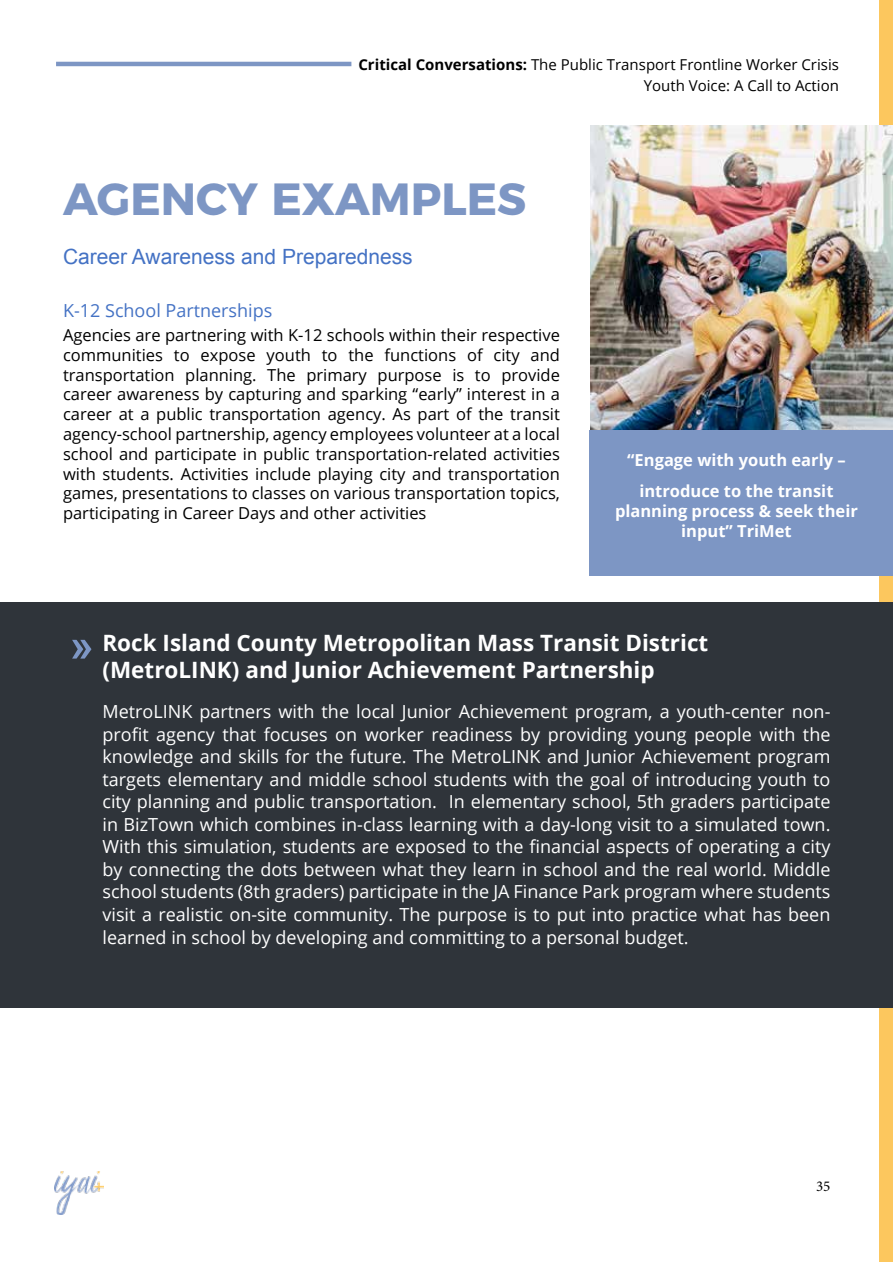
<style>
.page{position:relative;width:893px;height:1263px;background:#fff}
.page>*{position:absolute;margin:0;border:0;box-sizing:border-box;transform-origin:0 0}
.t1{font:700 45px "Montserrat";color:#7d96c4}
.t2{font:700 22.5px/27px "Open Sans";color:#fff}
.t3{font:21px "Arial";color:#4472c4}
.t4{font:18px/22.5px "Open Sans";color:#fff;text-align:justify}
.t5{font:18px "Open Sans";color:#4472c4}
.t6{font:16.5px/19.8px "Open Sans";color:#000;text-align:justify}
.t7{font:700 16.5px/31.8px "Open Sans";color:#fff;text-align:center}
.t8{font:15px/21px "Open Sans";color:#000;text-align:right}
.t9{font:15px "Minion Pro";color:#000}
.s1{font-weight:700}
</style>
<div class="page">
<img style="left:54px;top:1171px;width:50px;height:44px">
<div style="left:880px;top:0;width:13px;height:1261px;background:#fcc75e"></div>
<hr style="left:56px;top:62px;width:295px;height:4px;background:#7d96c4">
<img style="left:590px;top:125px;width:303px;height:306px">
<div style="left:590px;top:431px;width:303px;height:145px;background:#7d96c4"></div>
<div style="left:0;top:602px;width:893px;height:405px;background:#2f343a"></div>
<svg style="left:72px;top:640px;width:19px;height:19px"></svg>
<p class="t8" style="left:358px;top:54px;width:482px"><span class="s1">Critical Conversations:</span> The Public Transport Frontline Worker Crisis<br>Youth Voice: A Call to Action</p>
<h1 class="t1" style="left:63px;top:162px;width:465px">AGENCY EXAMPLES</h1>
<p class="t3" style="left:63px;top:243px;width:351px">Career Awareness and Preparedness</p>
<p class="t5" style="left:63px;top:298px;width:211px">K-12 School Partnerships</p>
<p class="t6" style="left:63px;top:325px;width:498px">Agencies are partnering with K-12 schools within their respective communities to expose youth to the functions of city and transportation planning. The primary purpose is to provide career awareness by capturing and sparking “early” interest in a career at a public transportation agency. As part of the transit agency-school partnership, agency employees volunteer at a local school and participate in public transportation-related activities with students. Activities include playing city and transportation games, presentations to classes on various transportation topics, participating in Career Days and other activities</p>
<p class="t7" style="left:627px;top:443px;width:220px">“Engage with youth early – introduce to the transit</p>
<p class="t7" style="left:615px;top:501px;width:244px;line-height:19.8px">planning process &amp; seek their input” TriMet</p>
<p class="t2" style="left:102px;top:629px;width:607px">Rock Island County Metropolitan Mass Transit District (MetroLINK) and Junior Achievement Partnership</p>
<p class="t4" style="left:102px;top:700px;width:730px">MetroLINK partners with the local Junior Achievement program, a youth-center non&shy;profit agency that focuses on worker readiness by providing young people with the knowledge and skills for the future. The MetroLINK and Junior Achievement program targets elementary and middle school students with the goal of introducing youth to city planning and public transportation. In elementary school, 5th graders participate in BizTown which combines in-class learning with a day-long visit to a simulated town.<br>With this simulation, students are exposed to the financial aspects of operating a city by connecting the dots between what they learn in school and the real world. Middle school students (8th graders) participate in the JA Finance Park program where students visit a realistic on-site community. The purpose is to put into practice what has been learned in school by developing and committing to a personal budget.</p>
<p class="t9" style="left:816px;top:1176px;width:16px">35</p>
</div>
